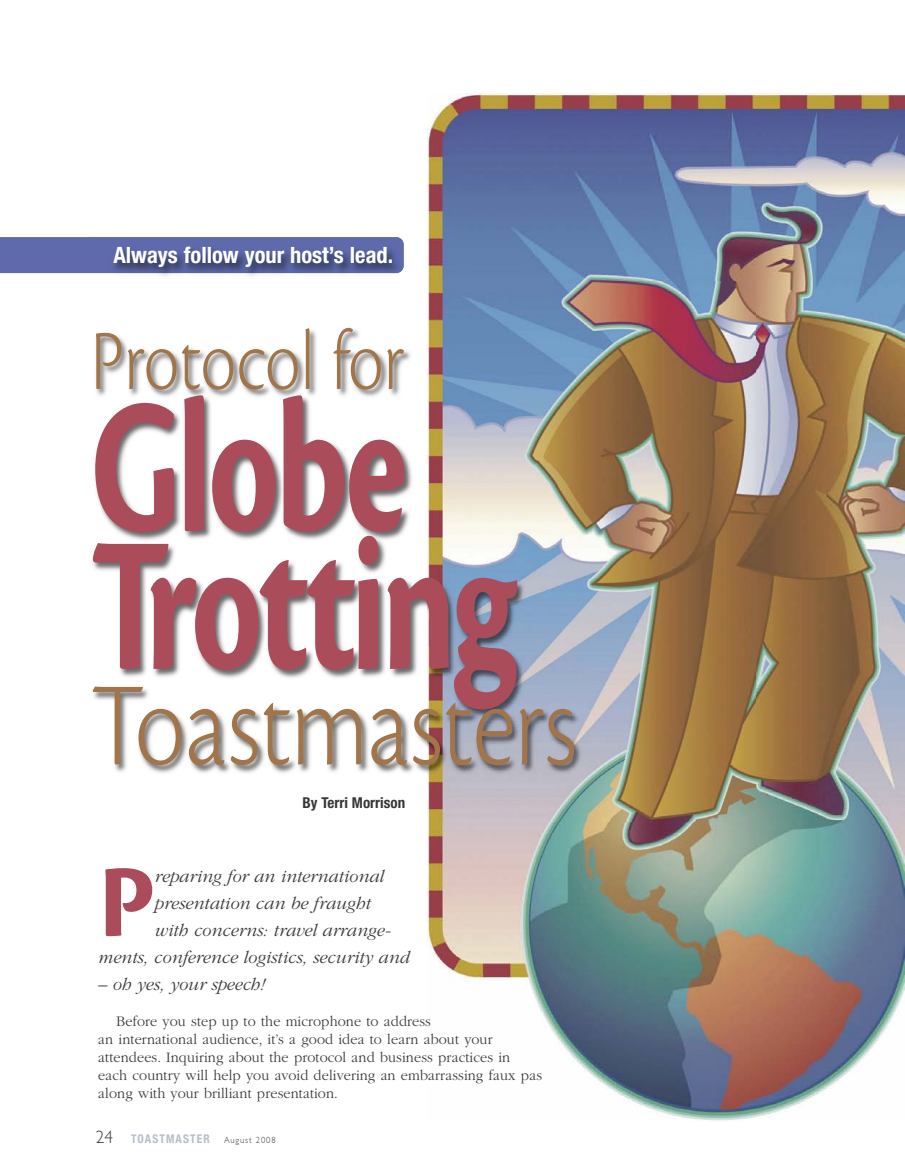
<style>
.page{position:relative;width:905px;height:1175px;background:#fff}
.page>*{position:absolute;margin:0;border:0;box-sizing:border-box;transform-origin:0 0}
.t1{font:700 198px "Cronos Pro";letter-spacing:-.03em;color:#ab4c5a;scale:.7 1}
.t2{font:300 123px "Cronos Pro";letter-spacing:-.01em;color:#a17449;scale:.82 1}
.t3{font:700 106.8px "Cronos Pro";color:#ab4c5a}
.t4{font:300 88.5px "Cronos Pro";letter-spacing:-.005em;color:#a17449;scale:.8 1}
.t5{font:700 condensed 22.5px "Helvetica Neue LT Std";color:#fff}
.t6{font:italic 300 18px "ITC Garamond Std";color:#393839}
.t7{font:300 15px/18px "ITC Garamond Std";letter-spacing:.01em;color:#393839;scale:.95 1}
.t8{font:700 condensed 15px "Helvetica Neue LT Std";color:#393839}
.t9{font:700 condensed 12px "Helvetica Neue LT Std";letter-spacing:.1em;color:#b6bdc9;scale:.95 1}
.s1{font-family:"Gill Sans";font-weight:300;font-stretch:normal;font-size:18px;color:#393839}
.s2{font-family:"Gill Sans";font-weight:300;font-stretch:normal;font-size:9px;color:#393839}
</style>
<div class="page">
<img style="left:428px;top:93px;width:476px;height:1028px">
<div style="left:0;top:237px;width:89px;height:36px;background:#5e6aac"></div>
<img style="left:93px;top:281px;width:662px;height:540px">
<img style="left:89px;top:273px;width:336px;height:27px">
<img style="left:89px;top:237px;width:315px;height:36px">
<h3 class="t5" style="left:113px;top:247px;width:281px">Always follow your host’s lead.</h3>
<h3 class="t4" style="left:91px;top:328px;width:394px">Protocol for</h3>
<h1 class="t1" style="left:91px;top:395px;width:454px">Globe</h1>
<h1 class="t1" style="left:91px;top:533px;width:608px">Trotting</h1>
<h2 class="t2" style="left:91px;top:680px;width:594px">Toastmasters</h2>
<p class="t8" style="left:302px;top:797px;width:104px">By Terri Morrison</p>
<h3 class="t3" style="left:98px;top:863px;width:58px">P</h3>
<p class="t6" style="left:155px;top:869px;width:231px">reparing for an international</p>
<p class="t6" style="left:155px;top:896px;width:217px">presentation can be fraught</p>
<p class="t6" style="left:155px;top:923px;width:237px">with concerns: travel arrange-</p>
<p class="t6" style="left:98px;top:950px;width:313px">ments, conference logistics, security and</p>
<p class="t6" style="left:98px;top:977px;width:168px">– oh yes, your speech!</p>
<p class="t7" style="left:98px;top:1013px;width:468px;text-indent:18px">Before you step up to the microphone to address<br>an international audience, it’s a good idea to learn about your attendees. Inquiring about the protocol and business practices in each country will help you avoid delivering an embarrassing faux pas along with your brilliant presentation.</p>
<p class="t9" style="left:96px;top:1134px;width:191px"><span class="s1">24</span> TOASTMASTER <span class="s2">August 2008</span></p>
</div>
